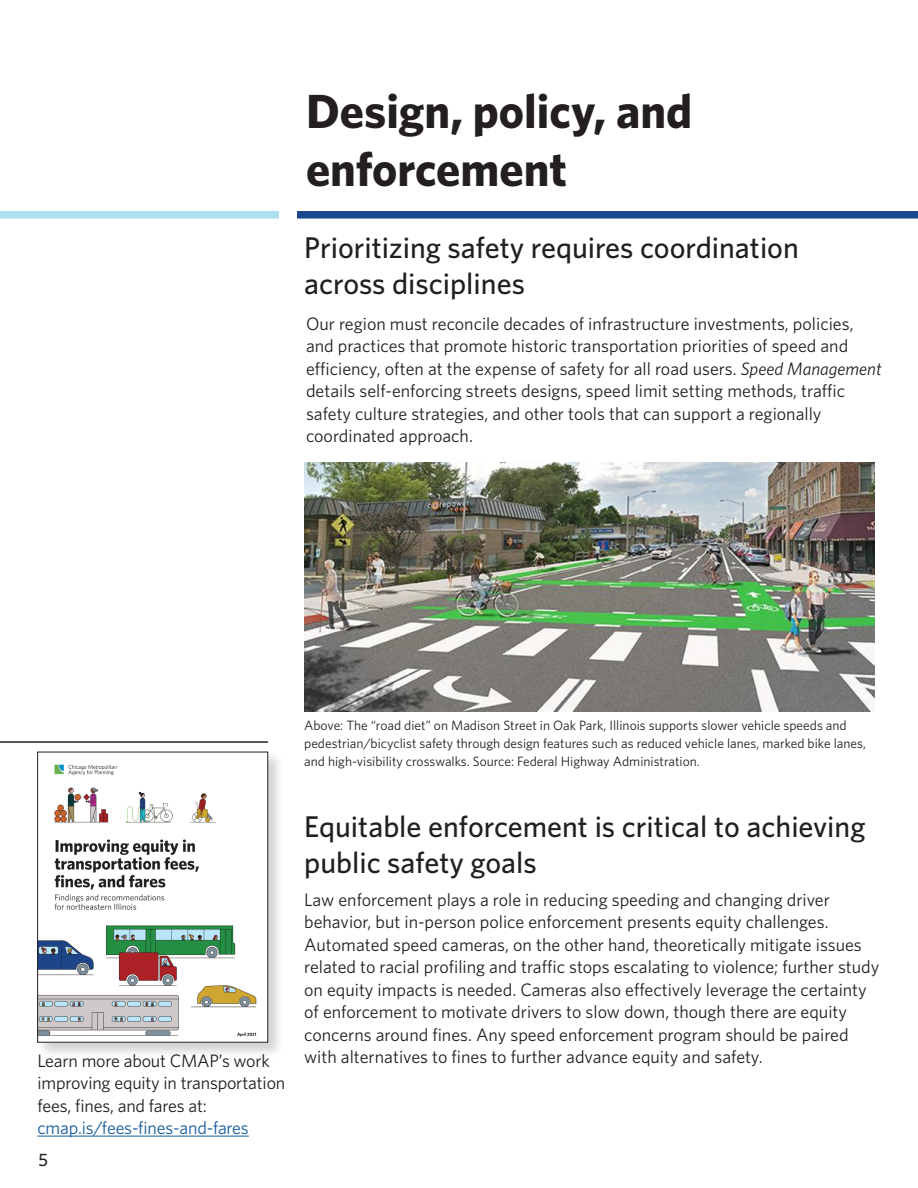
<style>
.page{position:relative;width:918px;height:1188px;background:#fff}
.page>*{position:absolute;margin:0;border:0;box-sizing:border-box;transform-origin:0 0}
.t1{font:700 48px/57.6px "Whitney";color:#231f20}
.t2{font:500 30px/36px "Whitney";color:#231f20}
.t3{font:18px/22.5px "Whitney";color:#231f20}
.t4{font:500 18px "Whitney";color:#231f20}
.t5{font:13.5px/18px "Whitney";color:#231f20}
.s1{font-style:italic}
.s2{color:#175d9e}
</style>
<div class="page">
<div style="left:297px;top:211px;width:621px;height:8px;background:#19488e"></div>
<div style="left:0;top:211px;width:279px;height:8px;background:#acdfef"></div>
<hr style="left:0;top:741px;width:268px;height:2px;background:#231f20">
<img style="left:304px;top:463px;width:570px;height:249px">
<div style="left:37px;top:751px;width:247px;height:308px;background:#231f20;opacity:.2"></div>
<img style="left:39px;top:754px;width:227px;height:286px">
<div style="left:37px;top:752px;width:231px;height:290px;border:1px solid #231f20"></div>
<hr style="left:37px;top:1136px;width:212px;height:1px;background:#175d9e">
<p class="t1" style="left:306px;top:82px;width:388px">Design, policy, and enforcement</p>
<p class="t2" style="left:304px;top:229px;width:496px">Prioritizing safety requires coordination across disciplines</p>
<p class="t3" style="left:306px;top:312px;width:577px">Our region must reconcile decades of infrastructure investments, policies, and practices that promote historic transportation priorities of speed and efficiency, often at the expense of safety for all road users. <span class="s1">Speed Management </span>details self-enforcing streets designs, speed limit setting methods, traffic safety culture strategies, and other tools that can support a regionally coordinated approach.</p>
<p class="t5" style="left:304px;top:716px;width:563px">Above: The “road diet” on Madison Street in Oak Park, Illinois supports slower vehicle speeds and pedestrian/bicyclist safety through design features such as reduced vehicle lanes, marked bike lanes, and high-visibility crosswalks. Source: Federal Highway Administration.</p>
<p class="t2" style="left:304px;top:808px;width:563px">Equitable enforcement is critical to achieving public safety goals</p>
<p class="t3" style="left:304px;top:888px;width:577px">Law enforcement plays a role in reducing speeding and changing driver behavior, but in-person police enforcement presents equity challenges.<br>Automated speed cameras, on the other hand, theoretically mitigate issues related to racial profiling and traffic stops escalating to violence; further study on equity impacts is needed. Cameras also effectively leverage the certainty of enforcement to motivate drivers to slow down, though there are equity concerns around fines. Any speed enforcement program should be paired</p>
<p class="t3" style="left:37px;top:1049px;width:234px">Learn more about CMAP’s work</p>
<p class="t3" style="left:304px;top:1045px;width:460px">with alternatives to fines to further advance equity and safety.</p>
<p class="t3" style="left:37px;top:1071px;width:249px">improving equity in transportation fees, fines, and fares at: <span class="s2">cmap.is/fees-fines-and-fares</span></p>
<p class="t4" style="left:38px;top:1148px;width:11px">5</p>
</div>
